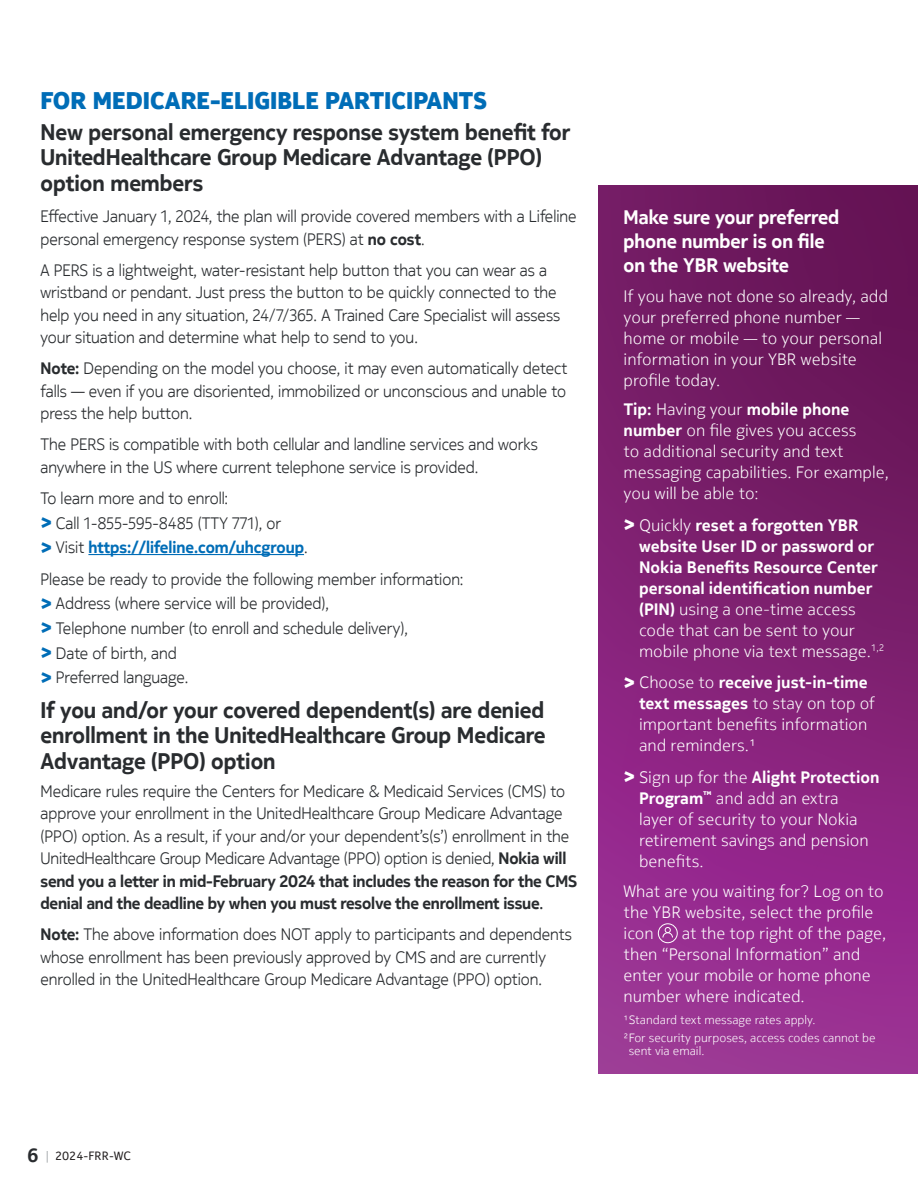
<style>
.page{position:relative;width:918px;height:1188px;background:#fff}
.page>*{position:absolute;margin:0;border:0;box-sizing:border-box;transform-origin:0 0}
.H2_N{font:800 24px "Nokia Pure Headline";color:#006db7}
.H3_N{font:700 22.5px/25.5px "Nokia Pure Headline";color:#292c2f}
.t1{font:700 19.5px/24px "Nokia Pure Headline";color:#fff}
.Body_Copy{font:300 16.5px/22.5px "Nokia Pure Headline";color:#292c2f}
.t2{font:300 16.5px/21px "Nokia Pure Text";color:#fff}
.t3{font:700 16.5px/21px "Nokia Pure Text";color:#fff}
.Body_Copy-2{font:700 16.5px "Nokia Pure Headline";color:#006db7}
.t4{font:300 12px/13.5px "Nokia Pure Text";color:#fff}
.t5{font:12px "Nokia Pure Text";color:#231f20}
.s1{font-weight:700}
.s2{font-weight:800;font-size:21px;color:#006db7}
.s3{font-weight:800;font-size:21px}
.s4{font-weight:300;color:#292c2f}
.s5{font-weight:400}
.s6{font-weight:700;font-size:19.5px;color:#292c2f}
.s7{color:#b1b5b7}
.s8{font-family:"Nokia Pure Headline";font-weight:800;font-size:21px}
.s9{font-weight:300}
</style>
<div class="page">
<hr style="left:88px;top:554px;width:216px;height:1px;background:#006db7">
<div style="left:598px;top:186px;width:320px;height:888px;background:linear-gradient(to bottom,#651353,#9f3198)"></div>
<svg style="left:658px;top:923px;width:20px;height:20px"></svg>
<p class="H2_N" style="left:40px;top:84px;width:448px">FOR MEDICARE-ELIGIBLE PARTICIPANTS</p>
<p class="H3_N" style="left:40px;top:119px;width:532px">New personal emergency response system benefit for<br>UnitedHealthcare Group Medicare Advantage (PPO) option members</p>
<p class="Body_Copy" style="left:40px;top:205px;width:538px">Effective January 1, 2024, the plan will provide covered members with a Lifeline personal emergency response system (PERS) at <span class="s1">no cost</span>.</p>
<p class="Body_Copy" style="left:40px;top:259px;width:521px">A PERS is a lightweight, water-resistant help button that you can wear as a wristband or pendant. Just press the button to be quickly connected to the help you need in any situation, 24/7/365. A Trained Care Specialist will assess your situation and determine what help to send to you.</p>
<p class="Body_Copy" style="left:40px;top:357px;width:528px;text-align:justify"><span class="s1">Note:</span> Depending on the model you choose, it may even automatically detect falls — even if you are disoriented, immobilized or unconscious and unable to press the help button.</p>
<p class="Body_Copy" style="left:40px;top:433px;width:499px">The PERS is compatible with both cellular and landline services and works anywhere in the US where current telephone service is provided.</p>
<p class="Body_Copy" style="left:40px;top:487px;width:189px">To learn more and to enroll:</p>
<p class="Body_Copy" style="left:40px;top:512px;width:242px"><span class="s2">&gt;</span> Call 1-855-595-8485 (TTY 771), or</p>
<p class="Body_Copy-2" style="left:40px;top:537px;width:269px"><span class="s3">&gt;</span> <span class="s4">Visit</span> https://lifeline.com/uhcgroup<span class="s4">.</span></p>
<p class="Body_Copy" style="left:40px;top:567px;width:425px">Please be ready to provide the following member information:</p>
<p class="Body_Copy" style="left:40px;top:592px;width:290px"><span class="s2">&gt;</span> Address (where service will be provided),</p>
<p class="Body_Copy" style="left:40px;top:617px;width:369px"><span class="s2">&gt;</span> Telephone number (to enroll and schedule delivery),</p>
<p class="Body_Copy" style="left:40px;top:641px;width:138px"><span class="s2">&gt;</span> Date of birth, and</p>
<p class="Body_Copy" style="left:40px;top:666px;width:150px"><span class="s2">&gt;</span> Preferred language.</p>
<p class="H3_N" style="left:40px;top:697px;width:506px;text-align:justify">If you and/or your covered dependent(s) are denied enrollment in the UnitedHealthcare Group Medicare Advantage (PPO) option</p>
<p class="Body_Copy" style="left:40px;top:779px;width:538px">Medicare rules require the Centers for Medicare &amp; Medicaid Services (CMS) to approve your enrollment in the UnitedHealthcare Group Medicare Advantage (PPO) option. As a result, if your and/or your dependent’s(s’) enrollment in the UnitedHealthcare Group Medicare Advantage (PPO) option is denied, <span class="s1">Nokia will send you a letter in mid-February 2024 that includes the reason for the CMS denial and the deadline by when you must resolve the enrollment issue</span><span class="s5">.</span></p>
<p class="Body_Copy" style="left:40px;top:923px;width:533px"><span class="s1">Note:</span> The above information does NOT apply to participants and dependents whose enrollment has been previously approved by CMS and are currently enrolled in the UnitedHealthcare Group Medicare Advantage (PPO) option.</p>
<p class="t5" style="left:27px;top:1148px;width:105px"><span class="s6">6</span> <span class="s7">|</span> 2024-FRR-WC</p>
<p class="t1" style="left:624px;top:205px;width:217px">Make sure your preferred phone number is on file on the YBR website</p>
<p class="t2" style="left:624px;top:285px;width:266px">If you have not done so already, add your preferred phone number — home or mobile — to your personal information in your YBR website profile today.</p>
<p class="t2" style="left:624px;top:399px;width:267px"><span class="s1">Tip:</span> Having your <span class="s1">mobile phone number</span> on file gives you access<br>to additional security and text messaging capabilities. For example, you will be able to:</p>
<p class="t3" style="left:639px;top:515px;width:247px;text-indent:-15px"><span class="s8">&gt;</span> <span class="s9">Quickly</span> reset a forgotten YBR website User ID or password or<br>Nokia Benefits Resource Center personal identification number (PIN) <span class="s9">using a one-time access code that can be sent to your mobile phone via text message.</span><sup>1,2</sup></p>
<p class="t2" style="left:639px;top:672px;width:237px;text-indent:-15px"><span class="s8">&gt;</span> Choose to <span class="s1">receive just-in-time text messages</span> to stay on top of important benefits information and reminders.¹</p>
<p class="t2" style="left:639px;top:766px;width:242px;text-indent:-15px"><span class="s8">&gt;</span> Sign up for the <span class="s1">Alight Protection<br>Program</span><sup>™</sup> and add an extra<br>layer of security to your Nokia retirement savings and pension benefits.</p>
<p class="t2" style="left:624px;top:880px;width:262px">What are you waiting for? Log on to the YBR website, select the profile icon</p>
<p class="t2" style="left:624px;top:922px;width:264px;text-indent:58px">at the top right of the page, then “Personal Information” and enter your mobile or home phone number where indicated.</p>
<p class="t4" style="left:624px;top:1013px;width:194px">¹Standard text message rates apply.</p>
<p class="t4" style="left:629px;top:1031px;width:249px;text-indent:-5px">²For security purposes, access codes cannot be sent via email.</p>
</div>
